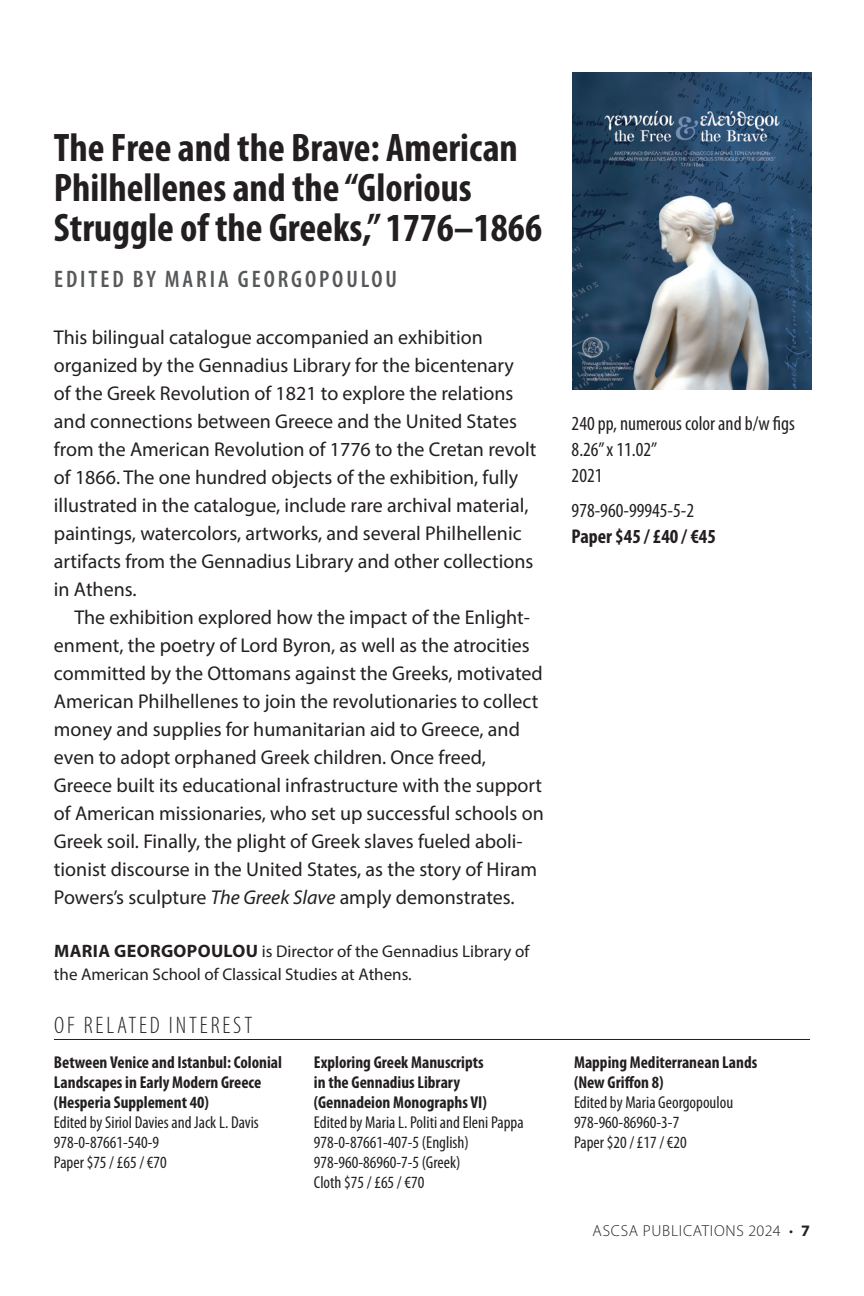
<style>
.page{position:relative;width:864px;height:1296px;background:#fff}
.page>*{position:absolute;margin:0;border:0;box-sizing:border-box;transform-origin:0 0}
.t1{font:700 condensed 40px/40px "Myriad Pro";color:#231f20}
.t2{font:600 condensed 24px "Myriad Pro";letter-spacing:.12em;color:#57585a}
.t3{font:300 condensed 24px "Myriad Pro";letter-spacing:.12em;color:#231f20}
.t4{font:20px/28px "Myriad Pro";color:#231f20}
.t5{font:condensed 20px/26px "Myriad Pro";color:#231f20}
.t6{font:700 condensed 20px "Myriad Pro";color:#231f20}
.t7{font:condensed 17.2px/20px "Myriad Pro";color:#231f20}
.t8{font:700 condensed 17.2px/20px "Myriad Pro";color:#231f20}
.t9{font:17px/23px "Myriad Pro";color:#231f20}
.t10{font:300 16px "Myriad Pro";letter-spacing:.045em;color:#231f20}
.s1{font-style:italic}
.s2{font-weight:700;font-size:18px}
.s3{font-weight:700}
</style>
<div class="page">
<img style="left:572px;top:72px;width:240px;height:318px">
<hr style="left:54px;top:1039px;width:756px;height:1px;background:#231f20">
<h1 class="t1" style="left:54px;top:127px;width:490px">The Free and the Brave: American<br>Philhellenes and the “Glorious<br>Struggle of the Greeks,” 1776–1866</h1>
<p class="t2" style="left:54px;top:266px;width:344px">EDITED BY MARIA GEORGOPOULOU</p>
<p class="t4" style="left:54px;top:323px;width:484px">This bilingual catalogue accompanied an exhibition organized by the Gennadius Library for the bicentenary<br>of the Greek Revolution of 1821 to explore the relations and connections between Greece and the United States from the American Revolution of 1776 to the Cretan revolt of 1866. The one hundred objects of the exhibition, fully illustrated in the catalogue, include rare archival material, paintings, watercolors, artworks, and several Philhellenic artifacts from the Gennadius Library and other collections in Athens.</p>
<p class="t4" style="left:54px;top:603px;width:491px;text-indent:20px">The exhibition explored how the impact of the Enlight&shy;enment, the poetry of Lord Byron, as well as the atrocities committed by the Ottomans against the Greeks, motivated American Philhellenes to join the revolutionaries to collect money and supplies for humanitarian aid to Greece, and even to adopt orphaned Greek children. Once freed, Greece built its educational infrastructure with the support of American missionaries, who set up successful schools on Greek soil. Finally, the plight of Greek slaves fueled aboli&shy;tionist discourse in the United States, as the story of Hiram Powers’s sculpture <span class="s1">The Greek Slave</span> amply demonstrates.</p>
<p class="t9" style="left:54px;top:939px;width:477px"><span class="s2">MARIA GEORGOPOULOU</span> is Director of the Gennadius Library of the American School of Classical Studies at Athens.</p>
<p class="t3" style="left:54px;top:1012px;width:200px">OF RELATED INTEREST</p>
<p class="t8" style="left:54px;top:1052px;width:230px">Between Venice and Istanbul: Colonial<br>Landscapes in Early Modern Greece (Hesperia Supplement 40)</p>
<p class="t7" style="left:54px;top:1112px;width:206px">Edited by Siriol Davies and Jack L. Davis<br>978-0-87661-540-9<br>Paper $75 / £65 / €70</p>
<p class="t8" style="left:314px;top:1052px;width:175px">Exploring Greek Manuscripts in the Gennadius Library (Gennadeion Monographs VI)</p>
<p class="t7" style="left:314px;top:1112px;width:211px">Edited by Maria L. Politi and Eleni Pappa<br>978-0-87661-407-5 (English)<br>978-960-86960-7-5 (Greek)<br>Cloth $75 / £65 / €70</p>
<p class="t5" style="left:572px;top:410px;width:225px">240 pp, numerous color and b/w figs<br>8.26” x 11.02”<br>2021</p>
<p class="t5" style="left:572px;top:497px;width:124px">978-960-99945-5-2</p>
<p class="t6" style="left:572px;top:524px;width:146px">Paper $45 / £40 / €45</p>
<p class="t8" style="left:574px;top:1052px;width:185px">Mapping Mediterranean Lands (New Griffon 8)</p>
<p class="t7" style="left:574px;top:1092px;width:161px">Edited by Maria Georgopoulou<br>978-960-86960-3-7<br>Paper $20 / £17 / €20</p>
<p class="t10" style="left:593px;top:1221px;width:219px">ASCSA PUBLICATIONS 2024 • <span class="s3">7</span></p>
</div>
